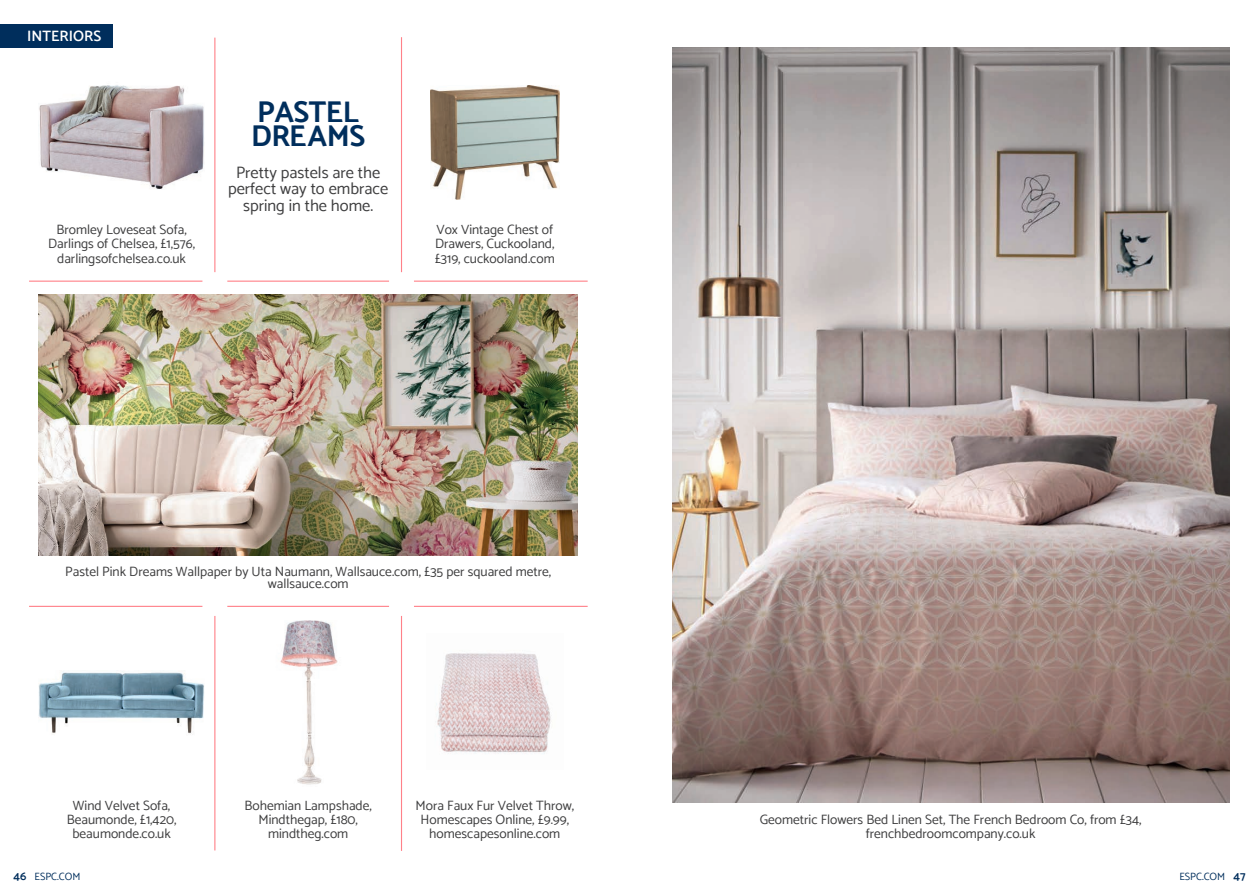
<style>
.page{position:relative;width:1259px;height:893px;background:#fff}
.page>*{position:absolute;margin:0;border:0;box-sizing:border-box;transform-origin:0 0}
.body_text{font:700 30px/24px "Catamaran";letter-spacing:-.02em;color:#002e5c}
.body_text-2{font:16.5px/16.5px "Catamaran";color:#3e3e3f;text-align:center}
.body_text-3{font:600 15px "Catamaran";color:#fff}
.body_text-4{font:13.5px/14.2px "Catamaran";color:#3e3e3f;text-align:center}
.body_text-5{font:600 12px "Catamaran";color:#002e5c}
.body_text-6{font:10.5px "Catamaran";color:#002e5c}
</style>
<div class="page">
<img style="left:39px;top:294px;width:538px;height:261px">
<hr style="left:414px;top:606px;width:173px;height:1px;background:#ff8189">
<hr style="left:414px;top:281px;width:173px;height:1px;background:#ff8189">
<hr style="left:227px;top:606px;width:162px;height:1px;background:#ff8189">
<hr style="left:227px;top:281px;width:162px;height:1px;background:#ff8189">
<hr style="left:29px;top:606px;width:173px;height:1px;background:#ff8189">
<hr style="left:29px;top:281px;width:173px;height:1px;background:#ff8189">
<hr style="left:401px;top:616px;width:1px;height:235px;background:#ff8189">
<hr style="left:401px;top:37px;width:1px;height:235px;background:#ff8189">
<hr style="left:214px;top:616px;width:1px;height:234px;background:#ff8189">
<hr style="left:214px;top:38px;width:1px;height:234px;background:#ff8189">
<div style="left:0;top:24px;width:112px;height:24px;background:#002e5c"></div>
<img style="left:280px;top:620px;width:58px;height:165px">
<img style="left:39px;top:671px;width:165px;height:63px">
<img style="left:436px;top:653px;width:115px;height:101px">
<img style="left:672px;top:48px;width:557px;height:754px">
<img style="left:39px;top:85px;width:165px;height:104px">
<img style="left:430px;top:85px;width:129px;height:114px">
<p class="body_text-3" style="left:27px;top:27px;width:75px">INTERIORS</p>
<p class="body_text" style="left:251px;top:99px;width:115px">PASTEL<br>DREAMS</p>
<p class="body_text-2" style="left:228px;top:164px;width:162px">Pretty pastels are the perfect way to embrace spring in the home.</p>
<p class="body_text-4" style="left:48px;top:222px;width:148px">Bromley Loveseat Sofa,<br>Darlings of Chelsea, £1,576, darlingsofchelsea.co.uk</p>
<p class="body_text-4" style="left:435px;top:222px;width:121px;text-align:left">Vox Vintage Chest of<br>Drawers, Cuckooland, £319, cuckooland.com</p>
<p class="body_text-4" style="left:65px;top:565px;width:487px;line-height:12px">Pastel Pink Dreams Wallpaper by Uta Naumann, Wallsauce.com, £35 per squared metre, wallsauce.com</p>
<p class="body_text-4" style="left:67px;top:798px;width:111px">Wind Velvet Sofa,<br>Beaumonde, £1,420, beaumonde.co.uk</p>
<p class="body_text-4" style="left:415px;top:798px;width:160px">Mora Faux Fur Velvet Throw,<br>Homescapes Online, £9.99, homescapesonline.com</p>
<p class="body_text-4" style="left:244px;top:798px;width:129px">Bohemian Lampshade,<br>Mindthegap, £180, mindtheg.com</p>
<p class="body_text-4" style="left:759px;top:812px;width:383px">Geometric Flowers Bed Linen Set, The French Bedroom Co, from £34, frenchbedroomcompany.co.uk</p>
<p class="body_text-5" style="left:14px;top:868px;width:14px">46</p>
<p class="body_text-6" style="left:35px;top:870px;width:47px">ESPC.COM</p>
<p class="body_text-6" style="left:1179px;top:870px;width:47px">ESPC.COM</p>
<p class="body_text-5" style="left:1233px;top:868px;width:14px">47</p>
</div>
